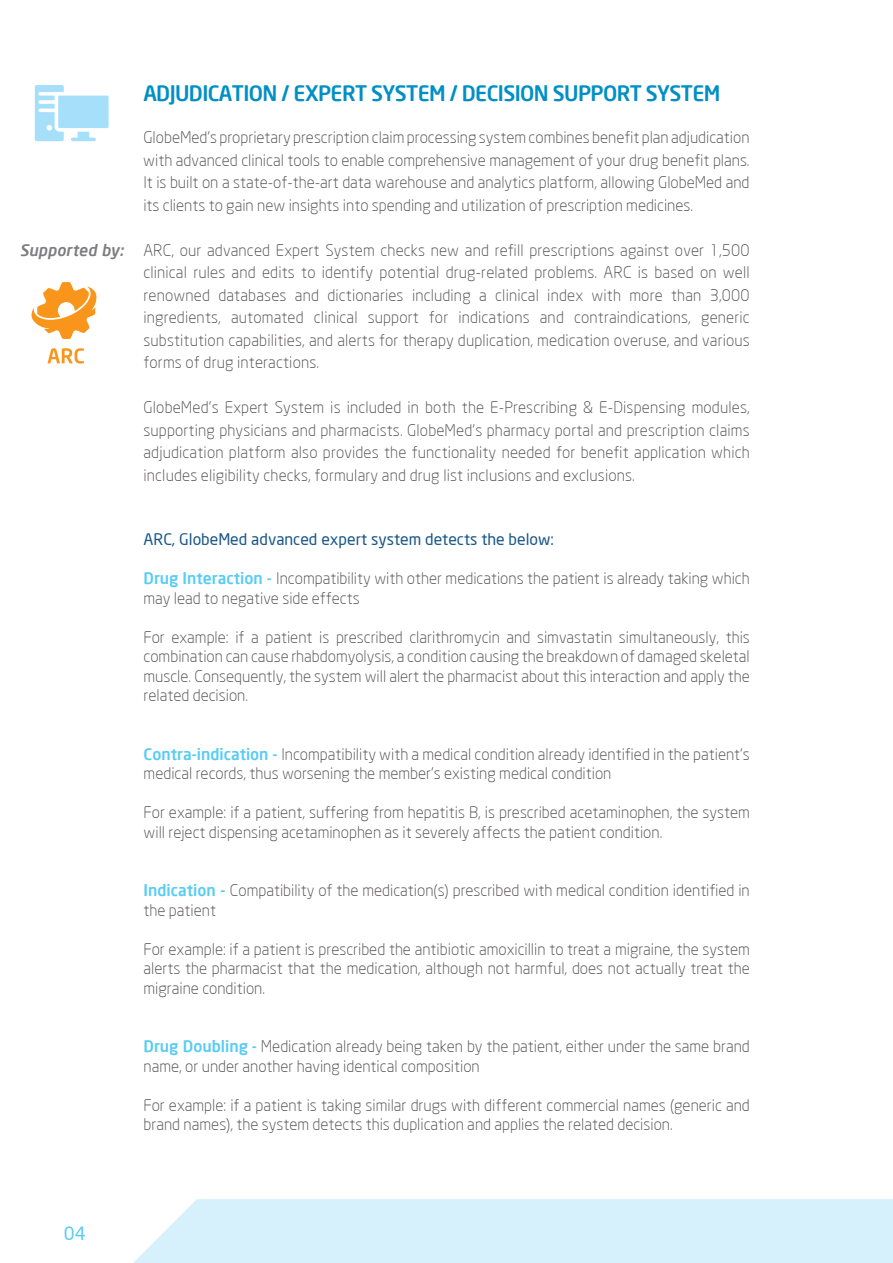
<style>
.page{position:relative;width:893px;height:1263px;background:#fff}
.page>*{position:absolute;margin:0;border:0;box-sizing:border-box;transform-origin:0 0}
.t1{font:500 21px "Neo Sans";letter-spacing:-.03em;color:#018fc4}
.t2{font:18px "Neo Sans";color:#57ccf5}
.t3{font:300 15.75px/22.5px "Neo Sans";color:#4e4b4c}
.t4{font:15.75px "Neo Sans";color:#195786}
.t5{font:italic 500 15.75px "Neo Sans";letter-spacing:.01em;color:#7d7c7e}
.s1{font-weight:500;color:#57ccf5}
</style>
<div class="page">
<svg style="left:35px;top:85px;width:74px;height:56px"></svg>
<svg style="left:48px;top:348px;width:36px;height:16px"></svg>
<svg style="left:31px;top:282px;width:66px;height:57px"></svg>
<div style="left:133px;top:1199px;width:760px;height:64px;background:#d6f0fc"></div>
<p class="t5" style="left:20px;top:240px;width:106px">Supported by:</p>
<h1 class="t1" style="left:143px;top:80px;width:579px">ADJUDICATION / EXPERT SYSTEM / DECISION SUPPORT SYSTEM</h1>
<p class="t3" style="left:143px;top:126px;width:608px;text-align:justify">GlobeMed's proprietary prescription claim processing system combines benefit plan adjudication with advanced clinical tools to enable comprehensive management of your drug benefit plans.<br>It is built on a state-of-the-art data warehouse and analytics platform, allowing GlobeMed and its clients to gain new insights into spending and utilization of prescription medicines.</p>
<p class="t3" style="left:143px;top:238px;width:608px;text-align:justify">ARC, our advanced Expert System checks new and refill prescriptions against over 1,500 clinical rules and edits to identify potential drug-related problems. ARC is based on well renowned databases and dictionaries including a clinical index with more than 3,000 ingredients, automated clinical support for indications and contraindications, generic substitution capabilities, and alerts for therapy duplication, medication overuse, and various forms of drug interactions.</p>
<p class="t3" style="left:143px;top:396px;width:608px;text-align:justify">GlobeMed’s Expert System is included in both the E-Prescribing &amp; E-Dispensing modules, supporting physicians and pharmacists. GlobeMed’s pharmacy portal and prescription claims adjudication platform also provides the functionality needed for benefit application which includes eligibility checks, formulary and drug list inclusions and exclusions.</p>
<p class="t4" style="left:144px;top:530px;width:412px">ARC, GlobeMed advanced expert system detects the below:</p>
<p class="t3" style="left:143px;top:568px;width:608px;line-height:19.5px"><span class="s1">Drug Interaction -</span> Incompatibility with other medications the patient is already taking which may lead to negative side effects</p>
<p class="t3" style="left:143px;top:627px;width:608px;line-height:19.5px;text-align:justify">For example: if a patient is prescribed clarithromycin and simvastatin simultaneously, this combination can cause rhabdomyolysis, a condition causing the breakdown of damaged skeletal muscle. Consequently, the system will alert the pharmacist about this interaction and apply the related decision.</p>
<p class="t3" style="left:144px;top:744px;width:608px;line-height:19.5px"><span class="s1">Contra-indication -</span> Incompatibility with a medical condition already identified in the patient’s medical records, thus worsening the member’s existing medical condition</p>
<p class="t3" style="left:144px;top:802px;width:608px;line-height:19.5px">For example: if a patient, suffering from hepatitis B, is prescribed acetaminophen, the system will reject dispensing acetaminophen as it severely affects the patient condition.</p>
<p class="t3" style="left:144px;top:880px;width:608px;line-height:19.5px"><span class="s1">Indication -</span> Compatibility of the medication(s) prescribed with medical condition identified in the patient</p>
<p class="t3" style="left:144px;top:939px;width:608px;line-height:19.5px;text-align:justify">For example: if a patient is prescribed the antibiotic amoxicillin to treat a migraine, the system alerts the pharmacist that the medication, although not harmful, does not actually treat the migraine condition.</p>
<p class="t3" style="left:144px;top:1036px;width:608px;line-height:19.5px"><span class="s1">Drug Doubling -</span> Medication already being taken by the patient, either under the same brand name, or under another having identical composition</p>
<p class="t3" style="left:144px;top:1095px;width:608px;line-height:19.5px">For example: if a patient is taking similar drugs with different commercial names (generic and brand names), the system detects this duplication and applies the related decision.</p>
<p class="t2" style="left:64px;top:1223px;width:23px">04</p>
</div>
